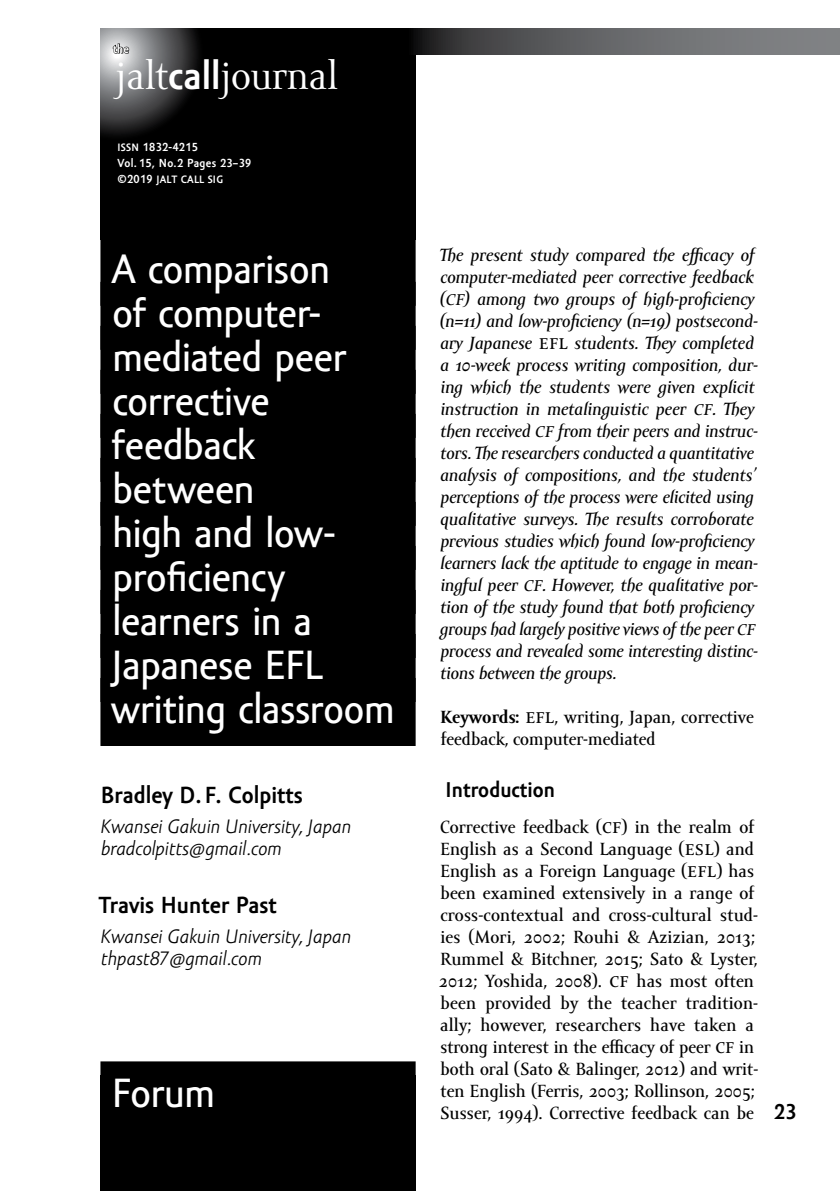
<style>
.page{position:relative;width:840px;height:1191px;background:#fff}
.page>*{position:absolute;margin:0;border:0;box-sizing:border-box;transform-origin:0 0}
.t1{font:42px/44px "Amor Sans Text Pro";letter-spacing:-.005em;color:#fff}
.t2{font:40px "Amor Serif Pro";letter-spacing:.005em;color:#fff}
.t3{font:700 24px "Amor Sans Pro";color:#000}
.t4{font:700 22px "Amor Sans Pro";color:#000}
.t5{font:italic 20px/22px "Amor Sans Pro";color:#000}
.t6{font:italic 18px/22px "Amor Serif Text Pro";letter-spacing:.005em;color:#000}
.t7{font:18px/22px "Amor Serif Text Pro";letter-spacing:.005em;color:#000}
.t8{font:700 12px/16px "Amor Sans Pro";letter-spacing:.025em;color:#fff}
.t9{font:700 11px "Amor Sans Pro";letter-spacing:.025em;color:#fff}
.s1{font-family:"Amor Sans Pro";font-weight:700}
.s2{font-size:11px}
.s3{font-size:12px}
.s4{font-family:"Amor Serif Pro";font-size:23px}
.s5{font-family:"Amor Serif Pro";font-style:normal;font-size:23px}
.s6{font-weight:700}
</style>
<div class="page">
<svg style="left:100px;top:28px;width:315px;height:210px;background:#0d0e0e"></svg>
<svg style="left:112px;top:43px;width:18px;height:11px"></svg>
<div style="left:100px;top:1075px;width:315px;height:116px;background:#000"></div>
<div style="left:100px;top:1061px;width:315px;height:68px;background:#000"></div>
<div style="left:100px;top:238px;width:315px;height:68px;background:#000"></div>
<div style="left:100px;top:282px;width:315px;height:68px;background:#000"></div>
<div style="left:100px;top:326px;width:315px;height:68px;background:#000"></div>
<div style="left:100px;top:370px;width:315px;height:68px;background:#000"></div>
<div style="left:100px;top:414px;width:315px;height:68px;background:#000"></div>
<div style="left:100px;top:458px;width:315px;height:68px;background:#000"></div>
<div style="left:100px;top:502px;width:315px;height:68px;background:#000"></div>
<div style="left:100px;top:546px;width:315px;height:68px;background:#000"></div>
<div style="left:100px;top:590px;width:315px;height:68px;background:#000"></div>
<div style="left:100px;top:634px;width:315px;height:68px;background:#000"></div>
<div style="left:100px;top:678px;width:315px;height:68px;background:#000"></div>
<svg style="left:406px;top:28px;width:433px;height:27px;background:#5f6062"></svg>
<p class="t8" style="left:113px;top:41px;width:17px">the</p>
<h2 class="t2" style="left:116px;top:54px;width:223px">jalt<span class="s1">call</span>journal</h2>
<p class="t8" style="left:117px;top:139px;width:135px"><span class="s2">issn</span> 1832-4215<br>Vol. 15, No.2 Pages 23–39</p>
<p class="t9" style="left:117px;top:173px;width:107px"><span class="s3">©2019</span> jalt call sig</p>
<h1 class="t1" style="left:111px;top:248px;width:285px">A comparison<br>of computer&shy;mediated peer corrective feedback between<br>high and low&shy;proficiency learners in a<br>Japanese EFL writing classroom</h1>
<h3 class="t3" style="left:101px;top:782px;width:203px">Bradley D. F. Colpitts</h3>
<p class="t5" style="left:101px;top:816px;width:251px">Kwansei Gakuin University, Japan bradcolpitts@gmail.com</p>
<h3 class="t3" style="left:99px;top:892px;width:179px">Travis Hunter Past</h3>
<p class="t5" style="left:101px;top:926px;width:251px">Kwansei Gakuin University, Japan thpast87@gmail.com</p>
<h1 class="t1" style="left:112px;top:1072px;width:105px">Forum</h1>
<p class="t6" style="left:439px;top:245px;width:319px">The present study compared the efficacy of computer-mediated peer corrective feedback (<span class="s4">cf</span>) among two groups of high-proficiency (n=11) and low-proficiency (n=19) postsecond&shy;ary Japanese <span class="s5">efl</span> students. They completed a 10-week process writing composition, dur&shy;ing which the students were given explicit instruction in metalinguistic peer <span class="s4">cf</span>. They then received <span class="s4">cf</span> from their peers and instruc&shy;tors. The researchers conducted a quantitative analysis of compositions, and the students’ perceptions of the process were elicited using qualitative surveys. The results corroborate previous studies which found low-proficiency learners lack the aptitude to engage in mean&shy;ingful peer <span class="s4">cf</span>. However, the qualitative por&shy;tion of the study found that both proficiency groups had largely positive views of the peer <span class="s4">cf </span>process and revealed some interesting distinc&shy;tions between the groups.</p>
<p class="t7" style="left:440px;top:707px;width:315px"><span class="s6">Keywords:</span> <span class="s4">efl</span>, writing, Japan, corrective feedback, computer-mediated</p>
<p class="t4" style="left:445px;top:777px;width:111px">I ntroduction</p>
<p class="t7" style="left:438px;top:817px;width:320px">Corrective feedback (<span class="s4">cf</span>) in the realm of English as a Second Language (<span class="s4">esl</span>) and English as a Foreign Language (<span class="s4">efl</span>) has been examined extensively in a range of cross-contextual and cross-cultural stud&shy;ies (Mori, 2002; Rouhi &amp; Azizian, 2013; Rummel &amp; Bitchner, 2015; Sato &amp; Lyster, 2012; Yoshida, 2008). <span class="s4">cf</span> has most often been provided by the teacher tradition&shy;ally; however, researchers have taken a strong interest in the efficacy of peer <span class="s4">cf</span> in both oral (Sato &amp; Balinger, 2012) and writ&shy;ten English (Ferris, 2003; Rollinson, 2005; Susser, 1994). Corrective feedback can be</p>
<p class="t4" style="left:773px;top:1099px;width:24px">23</p>
</div>
